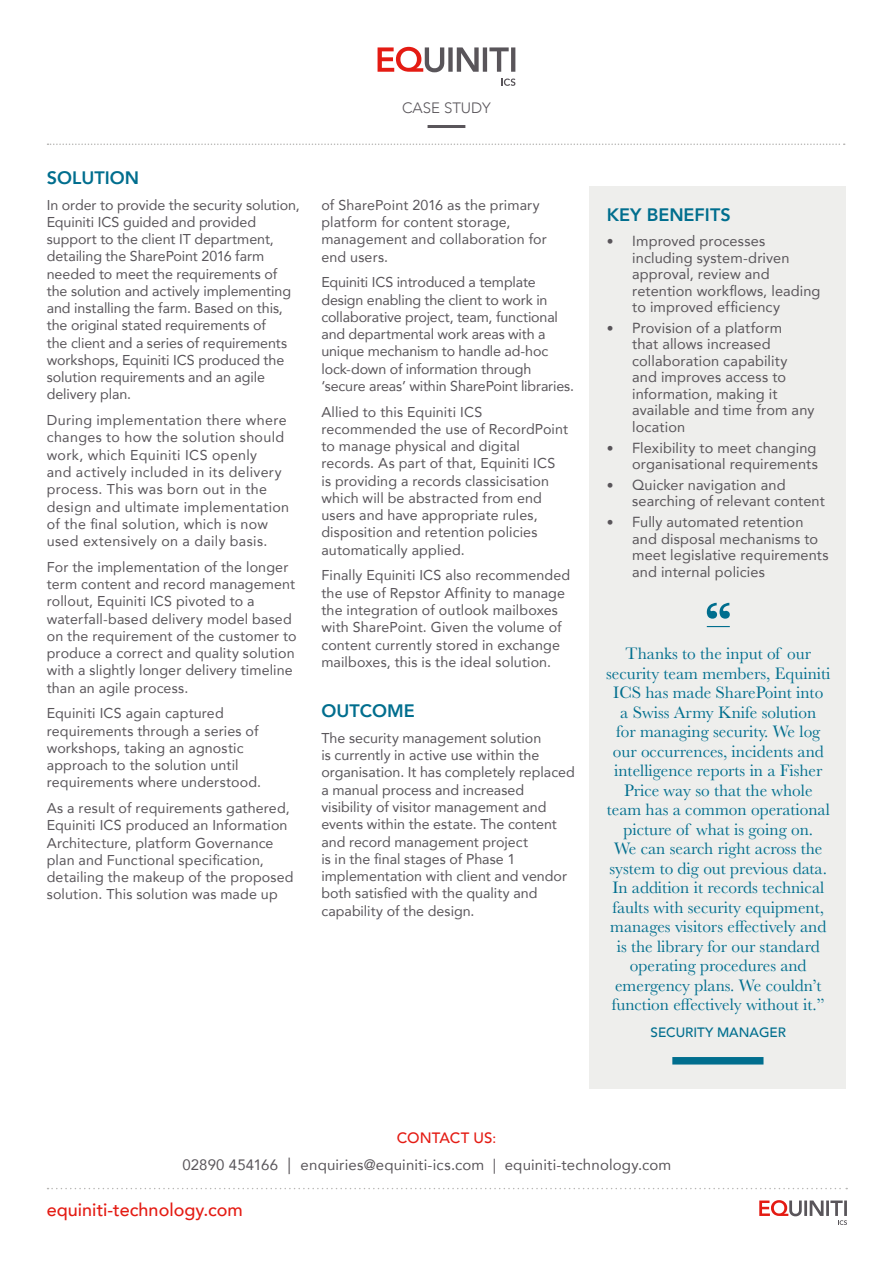
<style>
.page{position:relative;width:893px;height:1263px;background:#fff}
.page>*{position:absolute;margin:0;border:0;box-sizing:border-box;transform-origin:0 0}
.t1{font:800 18px "Avenir";color:#006e8e}
.t2{font:500 18px "Avenir";color:#e41b13}
.t3{font:17.25px/19.5px "Baskerville";color:#006e8e;text-align:center}
.t4{font:15px/27px "Avenir";letter-spacing:.01em;color:#59555a}
.t5{font:300 15px "Avenir";color:#59555a}
.t6{font:14.55px/16.5px "Avenir";letter-spacing:.01em;color:#59555a}
.t7{font:14.25px/17.2px "Avenir";letter-spacing:.005em;color:#59555a}
.t8{font:14.25px/17.2px "Avenir";letter-spacing:.025em;color:#59555a}
.t9{font:500 13.5px "Avenir";color:#006e8e}
.s1{font-size:13.5px}
.s2{font-weight:500;color:#e41b13}
.s3{font-weight:500;font-size:13.5px;color:#e41b13}
.s4{font-size:16.5px}
</style>
<div class="page">
<div style="left:590px;top:186px;width:256px;height:903px;background:#eeeeec"></div>
<svg style="left:48px;top:144px;width:797px;height:1px"></svg>
<svg style="left:707px;top:603px;width:23px;height:24px"></svg>
<svg style="left:48px;top:1188px;width:799px;height:1px"></svg>
<hr style="left:428px;top:125px;width:37px;height:3px;background:#59555a">
<div style="left:672px;top:1057px;width:91px;height:7px;background:#006e8e"></div>
<svg style="left:378px;top:47px;width:137px;height:25px"></svg>
<svg style="left:502px;top:79px;width:13px;height:7px"></svg>
<svg style="left:759px;top:1200px;width:88px;height:25px"></svg>
<p class="t5" style="left:402px;top:99px;width:90px">CASE STUDY</p>
<p class="t1" style="left:47px;top:164px;width:94px">SOLUTION</p>
<p class="t7" style="left:47px;top:196px;width:255px">In order to provide the security solution, Equiniti ICS guided and provided support to the client IT department, detailing the SharePoint 2016 farm needed to meet the requirements of the solution and actively implementing and installing the farm. Based on this, the original stated requirements of<br>the client and a series of requirements workshops, Equiniti ICS produced the solution requirements and an agile delivery plan.</p>
<p class="t8" style="left:47px;top:411px;width:244px">During implementation there where changes to how the solution should work, which Equiniti ICS openly<br>and actively included in its delivery process. This was born out in the design and ultimate implementation of the final solution, which is now used extensively on a daily basis.</p>
<p class="t7" style="left:47px;top:558px;width:251px">For the implementation of the longer term content and record management rollout, Equiniti ICS pivoted to a waterfall‑based delivery model based on the requirement of the customer to produce a correct and quality solution with a slightly longer delivery timeline than an agile process.</p>
<p class="t7" style="left:47px;top:704px;width:216px">Equiniti ICS again captured requirements through a series of workshops, taking an agnostic approach to the solution until requirements where understood.</p>
<p class="t7" style="left:47px;top:799px;width:248px">As a result of requirements gathered, Equiniti ICS produced an Information Architecture, platform Governance plan and Functional specification, detailing the makeup of the proposed solution. This solution was made up</p>
<p class="t7" style="left:321px;top:196px;width:227px">of SharePoint 2016 as the primary platform for content storage, management and collaboration for end users.</p>
<p class="t7" style="left:321px;top:273px;width:254px">Equiniti ICS introduced a template design enabling the client to work in collaborative project, team, functional and departmental work areas with a unique mechanism to handle ad-hoc lock‑down of information through ‘secure areas’ within SharePoint libraries.</p>
<p class="t7" style="left:321px;top:403px;width:248px">Allied to this Equiniti ICS recommended the use of RecordPoint to manage physical and digital records. As part of that, Equiniti ICS is providing a records classicisation which will be abstracted from end users and have appropriate rules, disposition and retention policies automatically applied.</p>
<p class="t7" style="left:321px;top:566px;width:250px">Finally Equiniti ICS also recommended the use of Repstor Affinity to manage the integration of outlook mailboxes with SharePoint. Given the volume of content currently stored in exchange mailboxes, this is the ideal solution.</p>
<p class="t1" style="left:321px;top:697px;width:95px">OUTCOME</p>
<p class="t7" style="left:321px;top:729px;width:255px">The security management solution<br>is currently in active use within the organisation. It has completely replaced a manual process and increased visibility of visitor management and events within the estate. The content and record management project<br>is in the final stages of Phase 1 implementation with client and vendor both satisfied with the quality and capability of the design.</p>
<p class="t1" style="left:607px;top:201px;width:125px">KEY BENEFITS</p>
<p class="t6" style="left:632px;top:232px;width:190px;text-indent:-26px"><span class="s1">•</span> Improved processes including system-driven approval, review and retention workflows, leading to improved efficiency</p>
<p class="t6" style="left:632px;top:319px;width:184px;text-indent:-26px"><span class="s1">•</span> Provision of a platform<br>that allows increased collaboration capability and improves access to information, making it available and time from any location</p>
<p class="t6" style="left:607px;top:439px;width:213px;text-align:right"><span class="s1">•</span> Flexibility to meet changing organisational requirements</p>
<p class="t6" style="left:632px;top:476px;width:194px;text-indent:-26px"><span class="s1">•</span> Quicker navigation and searching of relevant content</p>
<p class="t6" style="left:632px;top:513px;width:198px;text-indent:-26px"><span class="s1">•</span> Fully automated retention and disposal mechanisms to meet legislative requirements and internal policies</p>
<p class="t3" style="left:606px;top:644px;width:226px">Thanks to the input of our security team members, Equiniti<br>ICS has made SharePoint into<br>a Swiss Army Knife solution<br>for managing security. We log our occurrences, incidents and intelligence reports in a Fisher<br>Price way so that the whole team has a common operational picture of what is going on.<br>We can search right across the system to dig out previous data.<br>In addition it records technical faults with security equipment, manages visitors effectively and is the library for our standard operating procedures and emergency plans. We couldn’t function effectively without it.”</p>
<p class="t9" style="left:650px;top:1020px;width:137px">SECURITY MANAGER</p>
<p class="t4" style="left:182px;top:1123px;width:490px;text-indent:214px"><span class="s2">CONTACT US</span><span class="s3">:<br></span>02890 454166 <span class="s4">|</span> enquiries@equiniti-ics.com | equiniti-technology.com</p>
<p class="t2" style="left:47px;top:1194px;width:198px">equiniti-technology.com</p>
</div>
